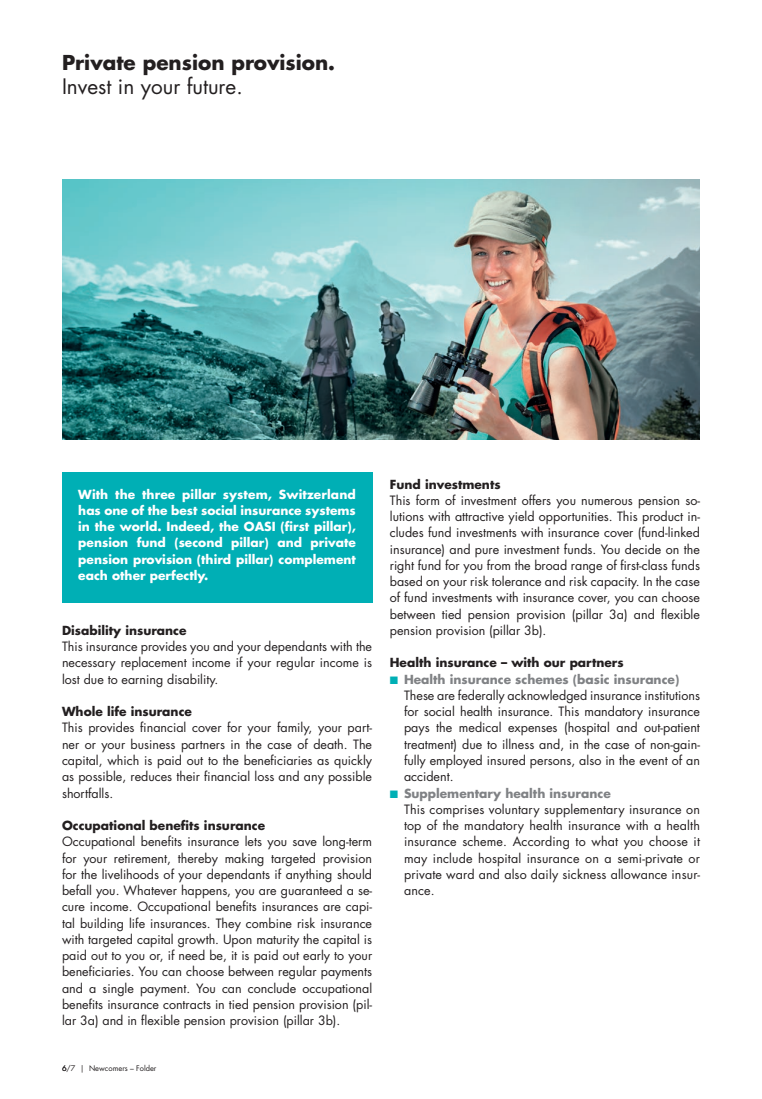
<style>
.page{position:relative;width:762px;height:1099px;background:#fff}
.page>*{position:absolute;margin:0;border:0;box-sizing:border-box;transform-origin:0 0}
.t1{font:20.75px "Futura Std";color:#231f20}
.t2{font:700 20px "Futura Std";color:#231f20}
.t3{font:12.5px/16.2px "Futura Std";color:#231f20;text-align:justify}
.t4{font:700 12.25px/16.2px "Futura Std";color:#fff;text-align:justify}
.t5{font:700 12.25px/16.2px "Futura Std";color:#808285}
.t6{font:700 12.25px "Futura Std";color:#231f20}
.t7{font:7.5px "Futura Std";color:#231f20}
.s1{color:#231f20}
.s2{color:#00afb5}
</style>
<div class="page">
<img style="left:62px;top:180px;width:638px;height:260px">
<div style="left:62px;top:472px;width:310px;height:130px;background:#00afb5"></div>
<h2 class="t2" style="left:62px;top:49px;width:275px">Private pension provision.</h2>
<h1 class="t1" style="left:62px;top:73px;width:182px">Invest in your future.</h1>
<p class="t4" style="left:78px;top:486px;width:279px">With the three pillar system, Switzerland has one of the best social insurance systems in the world. Indeed, the OASI (first pillar), pension fund (second pillar) and private pension provision (third pillar) complement each other perfectly.</p>
<p class="t6" style="left:62px;top:622px;width:126px">Disability insurance</p>
<p class="t3" style="left:62px;top:638px;width:312px">This insurance provides you and your dependants with the necessary replacement income if your regular income is lost due to earning disability.</p>
<p class="t6" style="left:62px;top:703px;width:131px">Whole life insurance</p>
<p class="t3" style="left:62px;top:720px;width:312px">This provides financial cover for your family, your part&shy;ner or your business partners in the case of death. The capital, which is paid out to the beneficiaries as quickly as possible, reduces their financial loss and any possible shortfalls.</p>
<p class="t6" style="left:62px;top:817px;width:205px">Occupational benefits insurance</p>
<p class="t3" style="left:62px;top:833px;width:312px">Occupational benefits insurance lets you save long-term for your retirement, thereby making targeted provision for the livelihoods of your dependants if anything should befall you. Whatever happens, you are guaranteed a se&shy;cure income. Occupational benefits insurances are capi&shy;tal building life insurances. They combine risk insurance with targeted capital growth. Upon maturity the capital is paid out to you or, if need be, it is paid out early to your beneficiaries. You can choose between regular payments and a single payment. You can conclude occupational benefits insurance contracts in tied pension provision (pil&shy;lar 3a) and in flexible pension provision (pillar 3b).</p>
<p class="t7" style="left:62px;top:1063px;width:96px">6/7 | Newcomers – Folder</p>
<p class="t6" style="left:390px;top:476px;width:112px">Fund investments</p>
<p class="t3" style="left:390px;top:492px;width:312px">This form of investment offers you numerous pension so&shy;lutions with attractive yield opportunities. This product in&shy;cludes fund investments with insurance cover (fund-linked insurance) and pure investment funds. You decide on the right fund for you from the broad range of first-class funds based on your risk tolerance and risk capacity. In the case of fund investments with insurance cover, you can choose between tied pension provision (pillar 3a) and flexible pension provision (pillar 3b).</p>
<p class="t5" style="left:390px;top:654px;width:291px"><span class="s1">Health insurance – with our partners<br></span><span class="s2">◾</span> Health insurance schemes (basic insurance)</p>
<p class="t3" style="left:404px;top:687px;width:297px">These are federally acknowledged insurance institutions for social health insurance. This mandatory insurance pays the medical expenses (hospital and out-patient treatment) due to illness and, in the case of non-gain&shy;fully employed insured persons, also in the event of an accident.</p>
<p class="t5" style="left:390px;top:784px;width:222px"><span class="s2">◾</span> Supplementary health insurance</p>
<p class="t3" style="left:404px;top:801px;width:297px">This comprises voluntary supplementary insurance on top of the mandatory health insurance with a health insurance scheme. According to what you choose it may include hospital insurance on a semi-private or private ward and also daily sickness allowance insur&shy;ance.</p>
</div>
